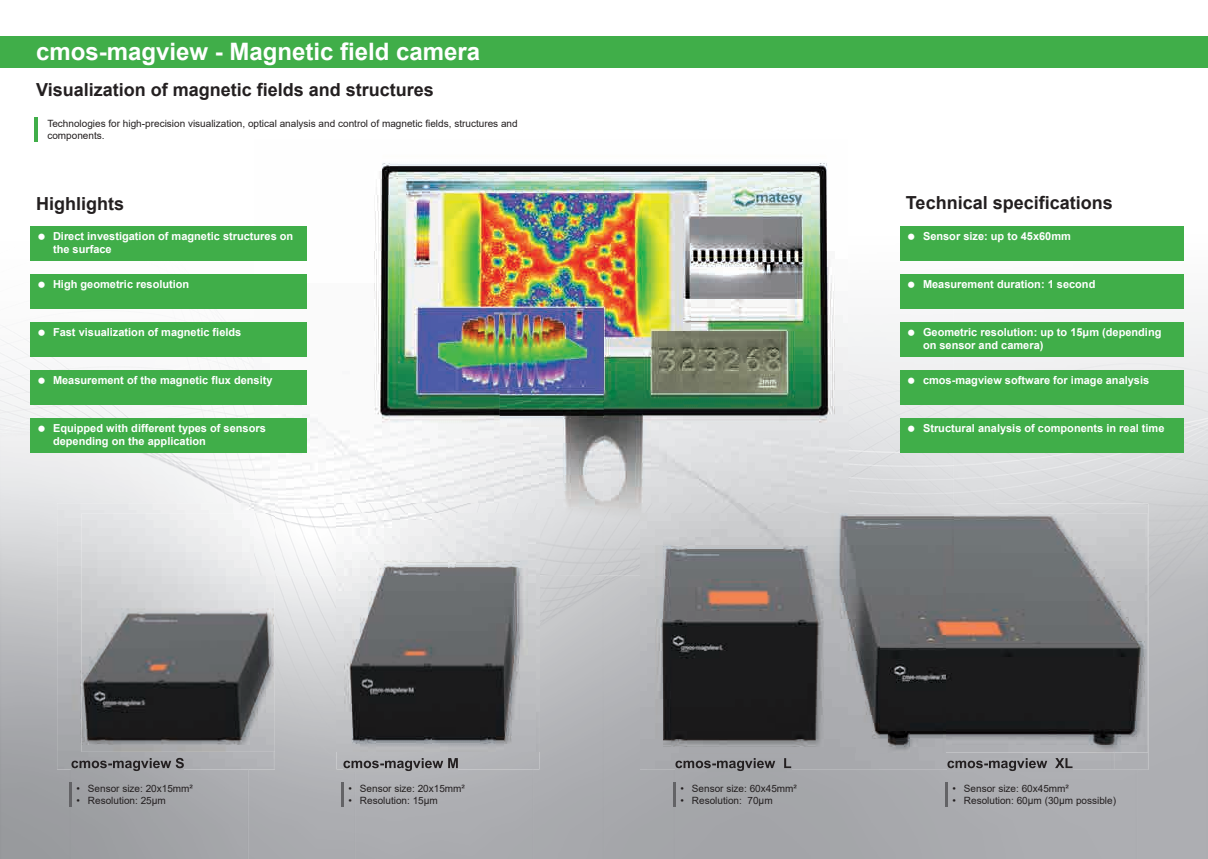
<style>
.page{position:relative;width:1208px;height:859px;background:#fff}
.page>*{position:absolute;margin:0;border:0;box-sizing:border-box;transform-origin:0 0}
.t1{font:700 24px "Arial";color:#fff}
.t2{font:700 18px "Arial";color:#231f20}
.t3{font:700 11px/13.2px "Arial";color:#fff}
.t4{font:10px/12px "Arial";color:#231f20}
</style>
<div class="page">
<img style="left:249px;top:67px;width:745px;height:1px">
<img style="left:994px;top:67px;width:214px;height:470px">
<img style="left:1137px;top:537px;width:71px;height:322px">
<img style="left:533px;top:576px;width:141px;height:283px">
<div style="left:674px;top:770px;width:463px;height:89px;background:#a8a9ad"></div>
<img style="left:947px;top:770px;width:125px;height:1px">
<img style="left:675px;top:770px;width:116px;height:1px">
<img style="left:0;top:67px;width:249px;height:470px">
<img style="left:248px;top:143px;width:7px;height:360px">
<img style="left:0;top:537px;width:71px;height:322px">
<img style="left:249px;top:576px;width:106px;height:283px">
<div style="left:71px;top:769px;width:178px;height:90px;background:#a2a3a7"></div>
<img style="left:71px;top:769px;width:113px;height:2px">
<img style="left:343px;top:769px;width:115px;height:2px">
<div style="left:0;top:36px;width:1208px;height:31px;background:#40ae49"></div>
<img style="left:255px;top:163px;width:593px;height:346px">
<img style="left:275px;top:509px;width:61px;height:67px">
<hr style="left:34px;top:118px;width:4px;height:24px;background:#40ae49">
<svg style="left:946px;top:782px;width:2px;height:25px"></svg>
<svg style="left:674px;top:782px;width:2px;height:25px"></svg>
<svg style="left:70px;top:782px;width:2px;height:25px"></svg>
<svg style="left:342px;top:782px;width:2px;height:25px"></svg>
<img style="left:336px;top:503px;width:203px;height:266px">
<img style="left:343px;top:758px;width:115px;height:11px">
<div style="left:953px;top:504px;width:195px;height:32px;background:#d4d5d7"></div>
<img style="left:1114px;top:536px;width:34px;height:234px">
<img style="left:640px;top:752px;width:474px;height:18px">
<img style="left:640px;top:504px;width:313px;height:72px">
<img style="left:947px;top:758px;width:125px;height:12px">
<img style="left:675px;top:758px;width:116px;height:12px">
<img style="left:944px;top:514px;width:203px;height:238px">
<img style="left:640px;top:576px;width:305px;height:176px">
<img style="left:57px;top:503px;width:218px;height:266px">
<img style="left:255px;top:503px;width:20px;height:10px">
<img style="left:71px;top:758px;width:113px;height:11px">
<img style="left:82px;top:513px;width:193px;height:239px">
<div style="left:30px;top:226px;width:277px;height:35px;background:#40ae49"></div>
<div style="left:30px;top:274px;width:277px;height:35px;background:#40ae49"></div>
<div style="left:30px;top:322px;width:277px;height:35px;background:#40ae49"></div>
<div style="left:30px;top:370px;width:277px;height:35px;background:#40ae49"></div>
<div style="left:30px;top:418px;width:277px;height:35px;background:#40ae49"></div>
<div style="left:900px;top:226px;width:283px;height:35px;background:#40ae49"></div>
<div style="left:900px;top:274px;width:283px;height:35px;background:#40ae49"></div>
<div style="left:900px;top:322px;width:283px;height:35px;background:#40ae49"></div>
<div style="left:900px;top:370px;width:283px;height:35px;background:#40ae49"></div>
<div style="left:900px;top:418px;width:283px;height:35px;background:#40ae49"></div>
<h1 class="t1" style="left:36px;top:35px;width:446px">cmos-magview - Magnetic field camera</h1>
<h2 class="t2" style="left:36px;top:77px;width:399px">Visualization of magnetic fields and structures</h2>
<p class="t4" style="left:47px;top:117px;width:472px">Technologies for high-precision visualization, optical analysis and control of magnetic fields, structures and components.</p>
<h2 class="t2" style="left:36px;top:191px;width:90px">Highlights</h2>
<p class="t3" style="left:53px;top:230px;width:242px">Direct investigation of magnetic structures on the surface</p>
<p class="t3" style="left:53px;top:278px;width:138px">High geometric resolution</p>
<p class="t3" style="left:53px;top:326px;width:190px">Fast visualization of magnetic fields</p>
<p class="t3" style="left:53px;top:374px;width:221px">Measurement of the magnetic flux density</p>
<p class="t3" style="left:53px;top:422px;width:214px">Equipped with different types of sensors depending on the application</p>
<p class="t4" style="left:77px;top:782px;width:118px">• Sensor size: 20x15mm²</p>
<p class="t4" style="left:77px;top:794px;width:91px">• Resolution: 25µm</p>
<p class="t4" style="left:348px;top:782px;width:118px">• Sensor size: 20x15mm²</p>
<p class="t4" style="left:348px;top:794px;width:91px">• Resolution: 15µm</p>
<h2 class="t2" style="left:906px;top:190px;width:208px">Technical specifications</h2>
<p class="t3" style="left:923px;top:230px;width:149px">Sensor size: up to 45x60mm</p>
<p class="t3" style="left:923px;top:278px;width:174px">Measurement duration: 1 second</p>
<p class="t3" style="left:923px;top:326px;width:240px">Geometric resolution: up to 15μm (depending on sensor and camera)</p>
<p class="t3" style="left:923px;top:374px;width:228px">cmos-magview software for image analysis</p>
<p class="t3" style="left:923px;top:422px;width:243px">Structural analysis of components in real time</p>
<p class="t4" style="left:680px;top:782px;width:118px">• Sensor size: 60x45mm²</p>
<p class="t4" style="left:680px;top:794px;width:94px">• Resolution: 70µm</p>
<p class="t4" style="left:952px;top:782px;width:118px">• Sensor size: 60x45mm²</p>
<p class="t4" style="left:952px;top:794px;width:165px">• Resolution: 60µm (30µm possible)</p>
</div>
